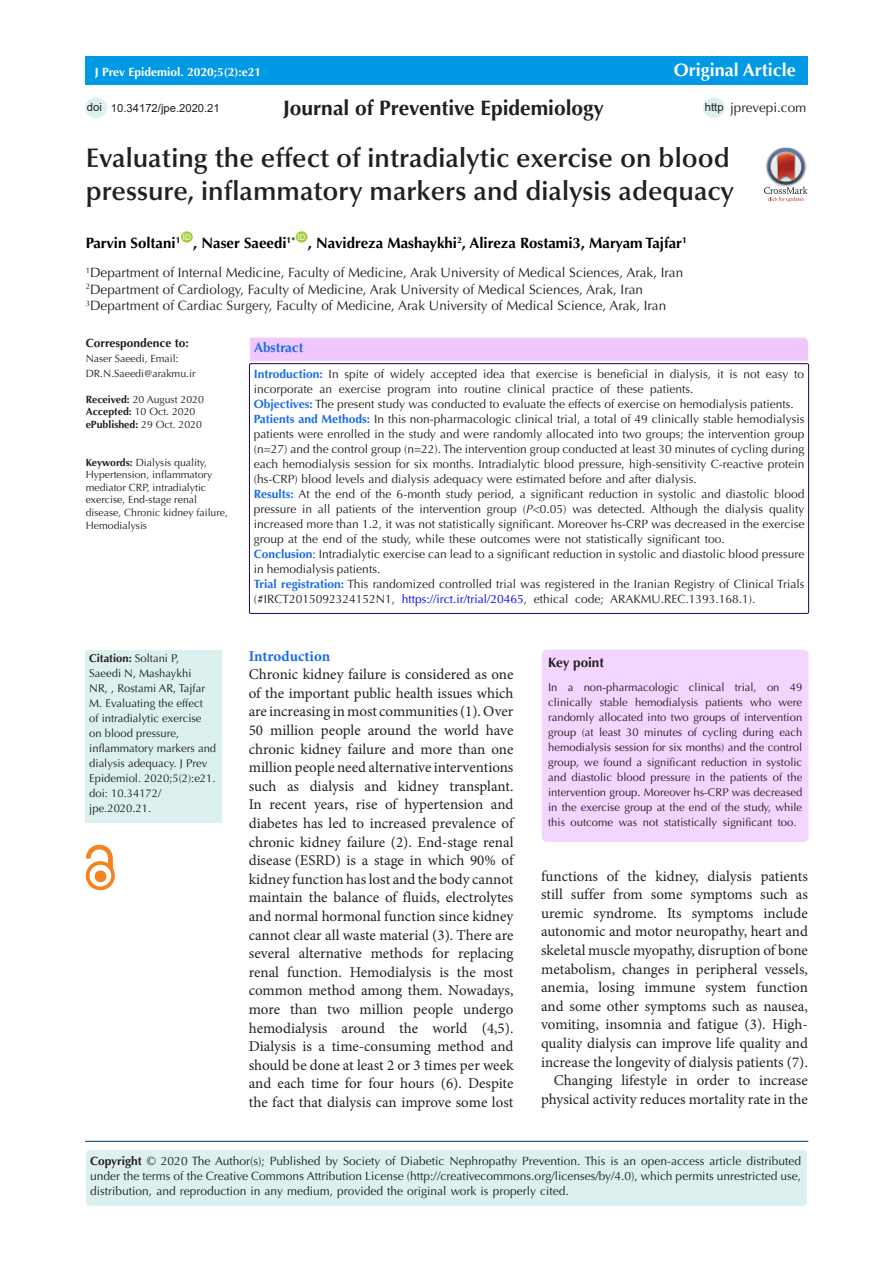
<style>
.page{position:relative;width:893px;height:1263px;background:#fff}
.page>*{position:absolute;margin:0;border:0;box-sizing:border-box;transform-origin:0 0}
.t1{font:600 27px/33px "Optima LT Std";color:#231f20}
.t2{font:700 21px "Optima LT Std";color:#231f20}
.t3{font:700 18px "Optima LT Std";color:#fff}
.Normal_متن_اصلی{font:15px/18.6px "Minion Pro";color:#231f20;text-align:justify}
.t4{font:700 15px "Optima LT Std";color:#000}
.Normal_متن_اصلی-2{font:700 15px "Minion Pro";letter-spacing:-.005em;color:#196ce8}
.t5{font:13.5px "Optima LT Std";color:#231f20}
.t6{font:700 13.5px "Optima LT Std";color:#196ce8}
.t7{font:700 13.5px "Optima LT Std";color:#231f20}
.t8{font:12px/15px "Optima LT Std";color:#231f20;text-align:justify}
.t9{font:700 12px "Optima LT Std";color:#fff}
.t10{font:700 12px "Optima LT Std";color:#231f20}
.t11{font:11.25px/15px "Optima LT Std";color:#231f20}
.t12{font:11.25px "Arial";color:#231f20}
.t13{font:10.5px/12.6px "Optima LT Std";color:#231f20}
.t14{font:700 10.5px "Optima LT Std";color:#231f20}
.t15{font:7.8px "Arial";color:#fff}
.s1{font-weight:700}
.s2{font-weight:400}
.s3{font-weight:700;color:#196ce8}
.s4{font-style:italic}
.s5{color:#00f}
</style>
<div class="page">
<hr style="left:85px;top:1141px;width:723px;height:1px;background:#053278">
<div style="left:85px;top:1149px;width:723px;height:57px;background:#dcf0f0;border-radius:4px"></div>
<div style="left:84px;top:1148px;width:724px;height:59px;border:2px solid #fff;border-radius:4px"></div>
<div style="left:85px;top:56px;width:723px;height:29px;background:#0099e5"></div>
<div style="left:181px;top:231px;width:12px;height:12px;background:#a6ce39;border-radius:50%"></div>
<div style="left:296px;top:231px;width:12px;height:12px;background:#a6ce39;border-radius:50%"></div>
<div style="left:249px;top:364px;width:560px;height:249px;border:1px solid #190066"></div>
<svg style="left:249px;top:337px;width:560px;height:25px;background:#f1cbfd"></svg>
<div style="left:95px;top:871px;width:11px;height:11px;background:#f58220;border-radius:50%"></div>
<div style="left:95px;top:871px;width:11px;height:11px;border:1px solid #f58220;border-radius:50%"></div>
<div style="left:86px;top:861px;width:29px;height:29px;border:4px solid #f58220;border-radius:50%"></div>
<svg style="left:86px;top:845px;width:27px;height:24px"></svg>
<div style="left:85px;top:650px;width:136px;height:172px;background:#dcf0f0"></div>
<div style="left:703px;top:97px;width:22px;height:21px;background:#dcf0f0;border-radius:50%"></div>
<div style="left:542px;top:650px;width:267px;height:192px;background:#f4d5ff;border-radius:5px"></div>
<div style="left:85px;top:97px;width:22px;height:21px;background:#dcf0f0;border-radius:50%"></div>
<img style="left:780px;top:147px;width:12px;height:1px">
<svg style="left:764px;top:148px;width:44px;height:54px"></svg>
<p class="t9" style="left:95px;top:65px;width:168px">J Prev Epidemiol. 2020;5(2):e21</p>
<p class="t3" style="left:674px;top:59px;width:124px">Original Article</p>
<p class="t2" style="left:283px;top:95px;width:322px">Journal of Preventive Epidemiology</p>
<p class="t12" style="left:87px;top:99px;width:17px">doi</p>
<p class="t12" style="left:111px;top:100px;width:110px">10.34172/jpe.2020.21</p>
<p class="t12" style="left:705px;top:99px;width:20px">http</p>
<p class="t5" style="left:730px;top:100px;width:78px">jprevepi.com</p>
<p class="t1" style="left:86px;top:142px;width:650px">Evaluating the effect of intradialytic exercise on blood pressure, inflammatory markers and dialysis adequacy</p>
<p class="t4" style="left:86px;top:234px;width:96px">Parvin Soltani<sup>1</sup></p>
<p class="t15" style="left:183px;top:232px;width:9px">ID</p>
<p class="t4" style="left:193px;top:234px;width:104px">, Naser Saeedi<sup>1*</sup></p>
<p class="t15" style="left:298px;top:232px;width:9px">ID</p>
<p class="t4" style="left:308px;top:234px;width:381px">, Navidreza Mashaykhi<sup>2</sup>, Alireza Rostami3, Maryam Tajfar<sup>1</sup></p>
<p class="t5" style="left:86px;top:265px;width:599px"><sup>1</sup>Department of Internal Medicine, Faculty of Medicine, Arak University of Medical Sciences, Arak, Iran</p>
<p class="t5" style="left:86px;top:281px;width:559px"><sup>2</sup>Department of Cardiology, Faculty of Medicine, Arak University of Medical Sciences, Arak, Iran</p>
<p class="t5" style="left:86px;top:298px;width:582px"><sup>3</sup>Department of Cardiac Surgery, Faculty of Medicine, Arak University of Medical Science, Arak, Iran</p>
<p class="t10" style="left:86px;top:336px;width:105px">Correspondence to:</p>
<p class="t13" style="left:86px;top:351px;width:111px;line-height:15px">Naser Saeedi, Email:<br>DR.N.Saeedi@arakmu.ir</p>
<p class="t13" style="left:86px;top:393px;width:120px"><span class="s1">Received:</span> 20 August 2020</p>
<p class="t13" style="left:86px;top:405px;width:111px"><span class="s1">Accepted:</span> 10 Oct. 2020</p>
<p class="t14" style="left:86px;top:418px;width:118px">ePublished: <span class="s2">29 Oct. 2020</span></p>
<p class="t13" style="left:86px;top:456px;width:144px"><span class="s1">Keywords:</span> Dialysis quality,<br>Hypertension, inflammatory mediator CRP, intradialytic exercise, End-stage renal disease, Chronic kidney failure,<br>Hemodialysis</p>
<p class="t6" style="left:254px;top:339px;width:51px">Abstract</p>
<p class="t8" style="left:254px;top:367px;width:552px"><span class="s3">Introduction:</span> In spite of widely accepted idea that exercise is beneficial in dialysis, it is not easy to incorporate an exercise program into routine clinical practice of these patients.</p>
<p class="t8" style="left:254px;top:397px;width:542px"><span class="s3">Objectives:</span> The present study was conducted to evaluate the effects of exercise on hemodialysis patients.</p>
<p class="t8" style="left:254px;top:412px;width:552px"><span class="s3">Patients and Methods:</span> In this non-pharmacologic clinical trial, a total of 49 clinically stable hemodialysis patients were enrolled in the study and were randomly allocated into two groups; the intervention group (n=27) and the control group (n=22). The intervention group conducted at least 30 minutes of cycling during each hemodialysis session for six months. Intradialytic blood pressure, high-sensitivity C-reactive protein (hs-CRP) blood levels and dialysis adequacy were estimated before and after dialysis.</p>
<p class="t8" style="left:254px;top:487px;width:552px"><span class="s3">Results:</span> At the end of the 6-month study period, a significant reduction in systolic and diastolic blood pressure in all patients of the intervention group (<span class="s4">P</span>&lt;0.05) was detected. Although the dialysis quality increased more than 1.2, it was not statistically significant. Moreover hs-CRP was decreased in the exercise group at the end of the study, while these outcomes were not statistically significant too.</p>
<p class="t8" style="left:254px;top:547px;width:552px"><span class="s3">Conclusion</span>: Intradialytic exercise can lead to a significant reduction in systolic and diastolic blood pressure in hemodialysis patients.</p>
<p class="t8" style="left:254px;top:577px;width:552px"><span class="s3">Trial registration:</span> This randomized controlled trial was registered in the Iranian Registry of Clinical Trials (#IRCT2015092324152N1, <span class="s5">https://irct.ir/trial/20465</span>, ethical code; ARAKMU.REC.1393.168.1).</p>
<p class="t11" style="left:89px;top:651px;width:128px"><span class="s1">Citation:</span> Soltani P,<br>Saeedi N, Mashaykhi<br>NR, , Rostami AR, Tajfar<br>M. Evaluating the effect<br>of intradialytic exercise on blood pressure, inflammatory markers and dialysis adequacy. J Prev<br>Epidemiol. 2020;5(2):e21. doi: 10.34172/ jpe.2020.21.</p>
<p class="Normal_متن_اصلی-2" style="left:249px;top:645px;width:83px">Introduction</p>
<p class="Normal_متن_اصلی" style="left:249px;top:665px;width:266px">Chronic kidney failure is considered as one of the important public health issues which are increasing in most communities (1). Over 50 million people around the world have chronic kidney failure and more than one million people need alternative interventions such as dialysis and kidney transplant.<br>In recent years, rise of hypertension and diabetes has led to increased prevalence of chronic kidney failure (2). End-stage renal disease (ESRD) is a stage in which 90% of kidney function has lost and the body cannot maintain the balance of fluids, electrolytes and normal hormonal function since kidney cannot clear all waste material (3). There are several alternative methods for replacing renal function. Hemodialysis is the most common method among them. Nowadays, more than two million people undergo hemodialysis around the world (4,5).<br>Dialysis is a time-consuming method and should be done at least 2 or 3 times per week and each time for four hours (6). Despite the fact that dialysis can improve some lost</p>
<p class="t7" style="left:548px;top:655px;width:57px">Key point</p>
<p class="t11" style="left:548px;top:680px;width:256px;text-align:justify">In a non-pharmacologic clinical trial, on 49 clinically stable hemodialysis patients who were randomly allocated into two groups of intervention group (at least 30 minutes of cycling during each hemodialysis session for six months) and the control group, we found a significant reduction in systolic and diastolic blood pressure in the patients of the intervention group. Moreover hs-CRP was decreased in the exercise group at the end of the study, while this outcome was not statistically significant too.</p>
<p class="Normal_متن_اصلی" style="left:541px;top:866px;width:268px">functions of the kidney, dialysis patients still suffer from some symptoms such as uremic syndrome. Its symptoms include autonomic and motor neuropathy, heart and skeletal muscle myopathy, disruption of bone metabolism, changes in peripheral vessels, anemia, losing immune system function and some other symptoms such as nausea, vomiting, insomnia and fatigue (3). High&shy;quality dialysis can improve life quality and increase the longevity of dialysis patients (7).</p>
<p class="Normal_متن_اصلی" style="left:541px;top:1071px;width:268px;text-align:right">Changing lifestyle in order to increase physical activity reduces mortality rate in the</p>
<p class="t8" style="left:90px;top:1153px;width:713px"><span class="s1">Copyright</span> © 2020 The Author(s); Published by Society of Diabetic Nephropathy Prevention. This is an open-access article distributed under the terms of the Creative Commons Attribution License (http://creativecommons.org/licenses/by/4.0), which permits unrestricted use, distribution, and reproduction in any medium, provided the original work is properly cited.</p>
</div>
